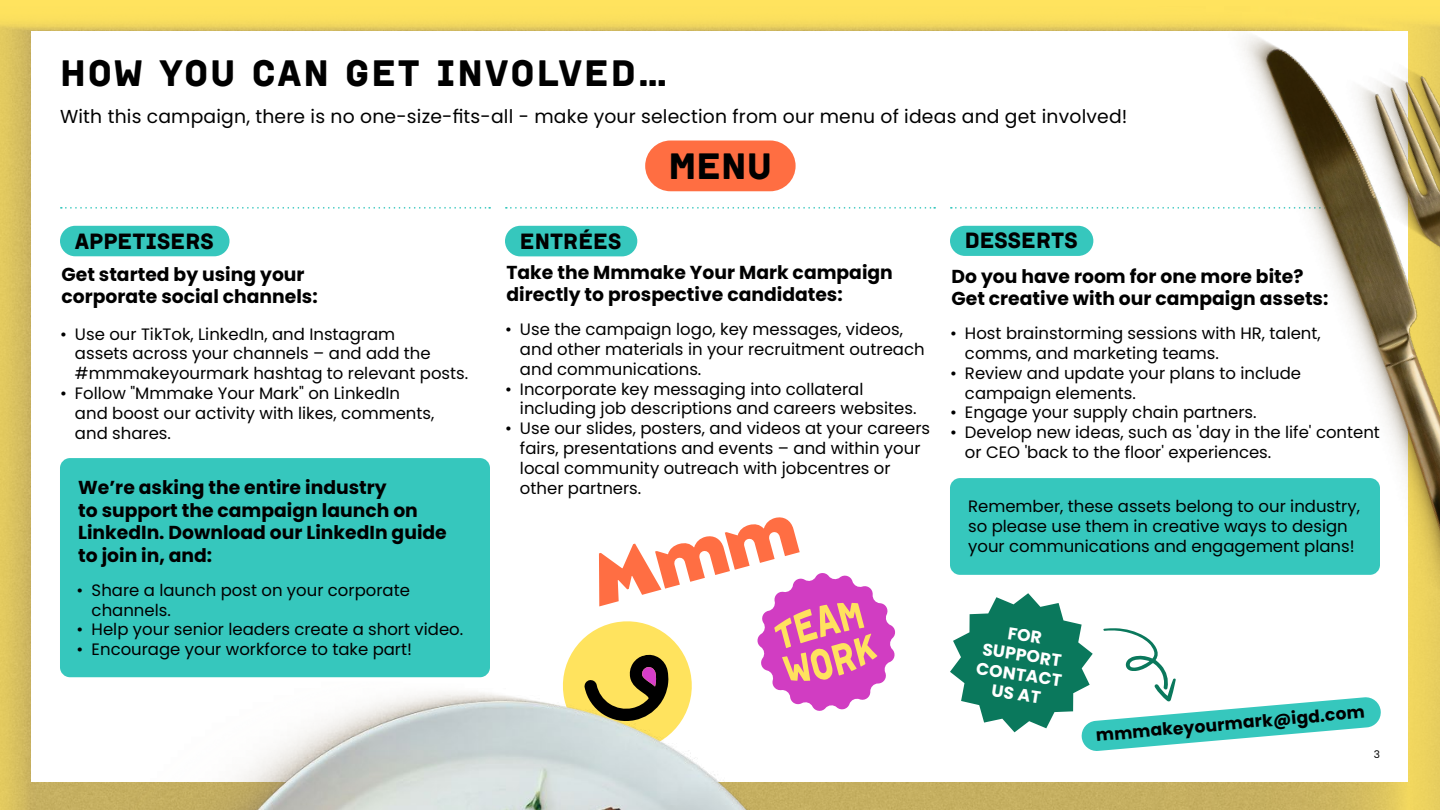
<style>
.page{position:relative;width:1440px;height:810px;background:#fff}
.page>*{position:absolute;margin:0;border:0;box-sizing:border-box;transform-origin:0 0}
.t1{font:37.5px "Institut";letter-spacing:.05em;color:#000}
.t2{font:37.35px "Institut";color:#000}
.t3{font:22.5px "Institut";color:#000}
.t4{font:700 18.75px/22.5px "Poppins";color:#000}
.t5{font:18.75px "Poppins";letter-spacing:.01em;color:#000}
.t6{font:700 17.1px "Poppins";color:#000}
.t7{font:700 17.1px/19.6px "Poppins";color:#fff;text-align:center}
.t8{font:16.5px/19.8px "Poppins";color:#000}
.t9{font:10.5px "Poppins";color:#000}
</style>
<div class="page">
<img style="left:0;top:0;width:1440px;height:810px">
<div style="left:32px;top:31px;width:1376px;height:751px;background:#fff"></div>
<div style="left:60px;top:226px;width:170px;height:30px;background:#36c7bd;border-radius:15px"></div>
<div style="left:505px;top:226px;width:132px;height:30px;background:#36c7bd;border-radius:15px"></div>
<div style="left:60px;top:458px;width:430px;height:219px;background:#36c7bd;border-radius:10px"></div>
<div style="left:950px;top:226px;width:143px;height:30px;background:#36c7bd;border-radius:15px"></div>
<div style="left:950px;top:478px;width:430px;height:97px;background:#36c7bd;border-radius:10px"></div>
<svg style="left:969px;top:593px;width:412px;height:158px"></svg>
<div style="left:645px;top:141px;width:151px;height:50px;background:#ff6e42;border-radius:25px"></div>
<svg style="left:61px;top:207px;width:429px;height:2px"></svg>
<svg style="left:506px;top:207px;width:429px;height:2px"></svg>
<svg style="left:951px;top:207px;width:112px;height:2px"></svg>
<svg style="left:599px;top:517px;width:294px;height:110px"></svg>
<img style="left:1063px;top:0;width:377px;height:634px">
<img style="left:0;top:627px;width:1034px;height:183px">
<h1 class="t1" style="left:60px;top:53px;width:609px">HOW YOU CAN GET INVOLVED…</h1>
<p class="t5" style="left:60px;top:106px;width:1069px">With this campaign, there is no one-size-fits-all - make your selection from our menu of ideas and get involved!</p>
<h2 class="t2" style="left:669px;top:146px;width:105px">MENU</h2>
<h3 class="t3" style="left:520px;top:229px;width:103px">ENTRÉES</h3>
<p class="t4" style="left:506px;top:261px;width:388px">Take the Mmmake Your Mark campaign directly to prospective candidates:</p>
<p class="t8" style="left:520px;top:320px;width:406px;text-indent:-15px">• Use the campaign logo, key messages, videos, and other materials in your recruitment outreach and communications.</p>
<p class="t8" style="left:520px;top:379px;width:398px;text-indent:-15px">• Incorporate key messaging into collateral including job descriptions and careers websites.</p>
<p class="t8" style="left:520px;top:419px;width:412px;text-indent:-15px">• Use our slides, posters, and videos at your careers fairs, presentations and events – and within your local community outreach with jobcentres or</p>
<h3 class="t3" style="left:75px;top:229px;width:141px">APPETISERS</h3>
<p class="t4" style="left:61px;top:263px;width:258px">Get started by using your corporate social channels:</p>
<p class="t8" style="left:75px;top:324px;width:395px;text-indent:-15px">• Use our TikTok, LinkedIn, and Instagram<br>assets across your channels – and add the #mmmakeyourmark hashtag to relevant posts.</p>
<p class="t8" style="left:75px;top:383px;width:361px;text-indent:-15px">• Follow "Mmmake Your Mark" on LinkedIn and boost our activity with likes, comments, and shares.</p>
<p class="t4" style="left:78px;top:477px;width:310px">We’re asking the entire industry</p>
<p class="t8" style="left:520px;top:478px;width:123px">other partners.</p>
<p class="t4" style="left:78px;top:499px;width:370px">to support the campaign launch on<br>LinkedIn. Download our LinkedIn guide to join in, and:</p>
<p class="t8" style="left:92px;top:580px;width:320px;text-indent:-15px">• Share a launch post on your corporate channels.</p>
<p class="t8" style="left:77px;top:620px;width:388px">• Help your senior leaders create a short video.</p>
<p class="t8" style="left:77px;top:640px;width:337px">• Encourage your workforce to take part!</p>
<h3 class="t3" style="left:965px;top:229px;width:115px">DESSERTS</h3>
<p class="t4" style="left:951px;top:265px;width:378px">Do you have room for one more bite?<br>Get creative with our campaign assets:</p>
<p class="t8" style="left:965px;top:324px;width:357px;text-indent:-15px">• Host brainstorming sessions with HR, talent, comms, and marketing teams.</p>
<p class="t8" style="left:965px;top:363px;width:338px;text-indent:-15px">• Review and update your plans to include campaign elements.</p>
<p class="t8" style="left:950px;top:403px;width:308px">• Engage your supply chain partners.</p>
<p class="t8" style="left:965px;top:423px;width:416px;text-indent:-15px">• Develop new ideas, such as 'day in the life' content or CEO 'back to the floor' experiences.</p>
<p class="t8" style="left:968px;top:496px;width:393px">Remember, these assets belong to our industry, so please use them in creative ways to design your communications and engagement plans!</p>
<p class="t7" style="left:983px;top:620px;width:88px;rotate:8deg">FOR<br>SUPPORT<br>CONTACT<br>US AT</p>
<p class="t6" style="left:1095px;top:725px;width:271px;rotate:-5deg">mmmakeyourmark@igd.com</p>
<p class="t9" style="left:1374px;top:748px;width:8px">3</p>
</div>
